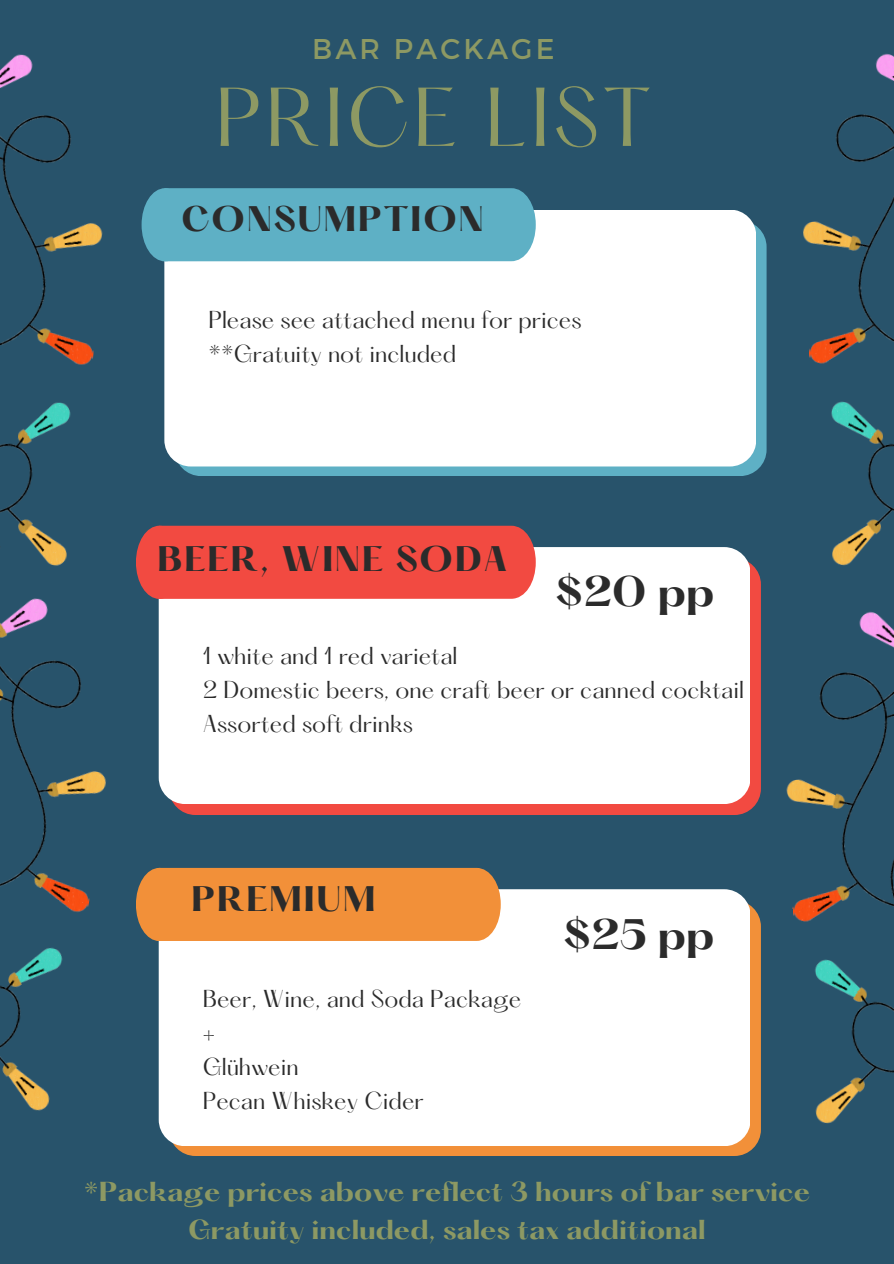
<style>
.page{position:relative;width:894px;height:1264px;background:#fff}
.page>*{position:absolute;margin:0;border:0;box-sizing:border-box;transform-origin:0 0}
.t1{font:72.9px "Hatton";letter-spacing:.05em;color:#8d9963}
.t2{font:700 37.35px "Hatton";color:#2b2b2b}
.t3{font:700 31.05px "Hatton";letter-spacing:.045em;color:#2b2b2b}
.t4{font:28.5px "Montserrat";letter-spacing:.11em;color:#8d9963}
.t5{font:700 24px/38.2px "Hatton";color:#8d9963;text-align:center}
.t6{font:21.45px "Hatton";color:#2b2b2b}
</style>
<div class="page">
<div style="left:0;top:0;width:893px;height:1263px;background:#28536b"></div>
<div style="left:174px;top:220px;width:592px;height:256px;background:#5eb0c5;border-radius:26px"></div>
<div style="left:164px;top:209px;width:591px;height:257px;background:#fff;border-radius:26px"></div>
<div style="left:141px;top:188px;width:394px;height:73px;background:#5eb0c5"></div>
<div style="left:169px;top:558px;width:591px;height:257px;background:#f24a41;border-radius:26px"></div>
<div style="left:159px;top:547px;width:591px;height:257px;background:#fff;border-radius:26px"></div>
<div style="left:143px;top:525px;width:392px;height:74px;background:#f24a41"></div>
<div style="left:169px;top:900px;width:591px;height:255px;background:#f29039;border-radius:26px"></div>
<div style="left:159px;top:889px;width:591px;height:257px;background:#fff;border-radius:26px"></div>
<div style="left:144px;top:867px;width:356px;height:74px;background:#f29039"></div>
<img style="left:786px;top:611px;width:107px;height:513px">
<img style="left:803px;top:53px;width:90px;height:513px">
<img style="left:0;top:536px;width:144px;height:575px">
<img style="left:0;top:54px;width:126px;height:531px">
<p class="t4" style="left:312px;top:30px;width:244px">BAR PACKAGE</p>
<h3 class="t1" style="left:215px;top:83px;width:437px">PRICE LIST</h3>
<p class="t3" style="left:181px;top:205px;width:304px">CONSUMPTION</p>
<p class="t6" style="left:208px;top:310px;width:375px">Please see attached menu for prices</p>
<p class="t6" style="left:208px;top:344px;width:249px">**Gratuity not included</p>
<p class="t3" style="left:157px;top:544px;width:352px">BEER, WINE SODA</p>
<h2 class="t2" style="left:554px;top:574px;width:161px">$20 pp</h2>
<p class="t6" style="left:203px;top:645px;width:256px">1 white and 1 red varietal</p>
<h3 class="t6" style="left:203px;top:679px;width:542px">2 Domestic beers, one craft beer or canned cocktail</h3>
<p class="t6" style="left:203px;top:713px;width:212px">Assorted soft drinks</p>
<p class="t3" style="left:191px;top:884px;width:186px">PREMIUM</p>
<p class="t6" style="left:203px;top:988px;width:320px">Beer, Wine, and Soda Package</p>
<p class="t6" style="left:203px;top:1022px;width:14px">+</p>
<p class="t6" style="left:203px;top:1056px;width:98px">Glühwein</p>
<h3 class="t6" style="left:203px;top:1090px;width:222px">Pecan Whiskey Cider</h3>
<h2 class="t2" style="left:562px;top:916px;width:154px">$25 pp</h2>
<p class="t5" style="left:84px;top:1174px;width:727px">*Package prices above reflect 3 hours of bar service<br>Gratuity included, sales tax additional</p>
</div>
